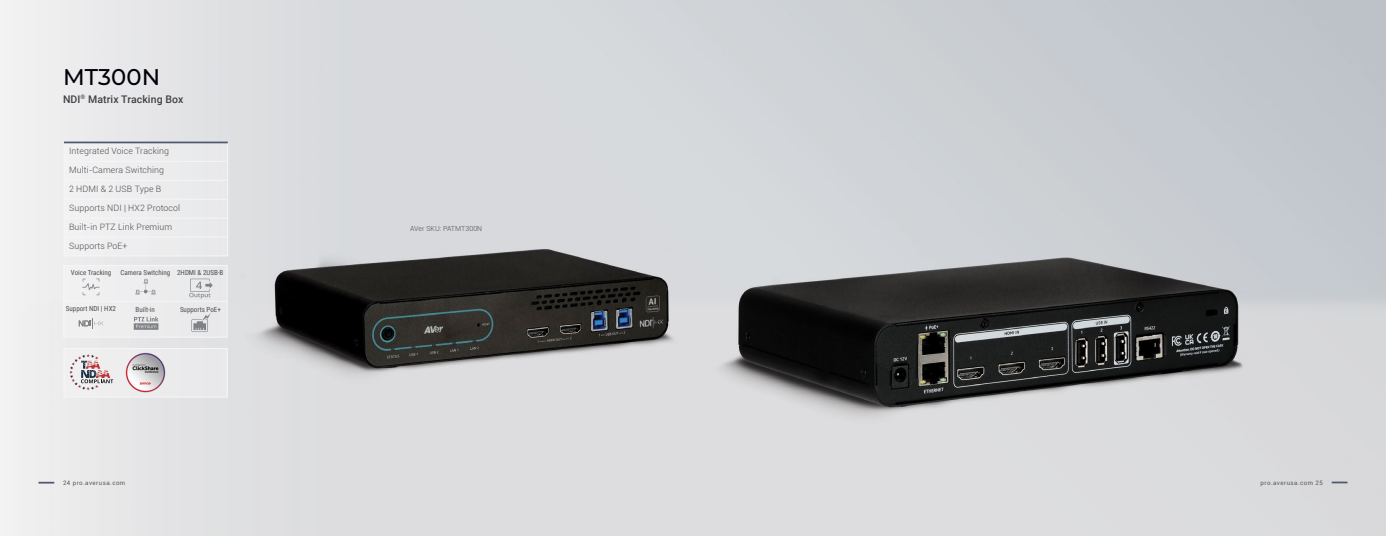
<style>
.page{position:relative;width:1386px;height:536px;background:#fff}
.page>*{position:absolute;margin:0;border:0;box-sizing:border-box;transform-origin:0 0}
.t1{font:500 22.75px "Montserrat";color:#00000a}
.t2{font:500 10.5px "Roboto";letter-spacing:.01em;color:#414042}
.t3{font:300 8.75px/18.9px "Roboto";letter-spacing:.01em;color:#4d4d4f}
.t4{font:7px "Roboto Condensed";color:#4d4d4f}
.t5{font:300 7px "Roboto";letter-spacing:.01em;color:#4d4d4f}
.t6{font:6.12px "Roboto";letter-spacing:.075em;color:#58595b}
</style>
<div class="page">
<img style="left:0;top:0;width:1386px;height:536px">
<svg style="left:39px;top:481px;width:15px;height:2px"></svg>
<svg style="left:1332px;top:481px;width:16px;height:2px"></svg>
<div style="left:64px;top:141px;width:164px;height:115px;background:#edeeef"></div>
<hr style="left:64px;top:180px;width:164px;height:1px;background:#f6f6f6">
<hr style="left:64px;top:199px;width:164px;height:1px;background:#f6f6f6">
<hr style="left:64px;top:218px;width:164px;height:1px;background:#f6f6f6">
<hr style="left:64px;top:237px;width:164px;height:1px;background:#f6f6f6">
<hr style="left:64px;top:256px;width:164px;height:1px;background:#f6f6f6">
<svg style="left:228px;top:143px;width:1px;height:113px"></svg>
<hr style="left:64px;top:161px;width:164px;height:1px;background:#f6f6f6">
<hr style="left:64px;top:141px;width:164px;height:2px;background:#50586f">
<div style="left:64px;top:265px;width:163px;height:72px;background:#ecedee"></div>
<hr style="left:64px;top:301px;width:163px;height:1px;background:#f6f6f6">
<svg style="left:82px;top:278px;width:18px;height:17px"></svg>
<svg style="left:191px;top:313px;width:20px;height:19px"></svg>
<svg style="left:189px;top:278px;width:24px;height:20px"></svg>
<svg style="left:135px;top:278px;width:21px;height:16px"></svg>
<svg style="left:79px;top:318px;width:25px;height:11px"></svg>
<svg style="left:134px;top:316px;width:25px;height:14px"></svg>
<div style="left:64px;top:348px;width:163px;height:49px;background:#eaeaec"></div>
<div style="left:64px;top:348px;width:163px;height:49px;border:1px solid #f6f6f6"></div>
<svg style="left:69px;top:354px;width:44px;height:36px"></svg>
<img style="left:125px;top:352px;width:40px;height:40px">
<h1 class="t1" style="left:63px;top:61px;width:99px">MT300N</h1>
<p class="t2" style="left:63px;top:92px;width:122px">NDI<sup>®</sup> Matrix Tracking Box</p>
<p class="t3" style="left:69px;top:141px;width:112px">Integrated Voice Tracking<br>Multi-Camera Switching<br>2 HDMI &amp; 2 USB Type B<br>Supports NDI | HX2 Protocol<br>Built-in PTZ Link Premium<br>Supports PoE+</p>
<p class="t4" style="left:71px;top:268px;width:42px">Voice Tracking</p>
<p class="t4" style="left:121px;top:268px;width:104px">Camera Switching 2HDMI &amp; 2USB-B</p>
<p class="t4" style="left:66px;top:304px;width:52px">Support NDI | HX2</p>
<p class="t4" style="left:136px;top:304px;width:21px">Built-in</p>
<p class="t4" style="left:180px;top:304px;width:42px">Supports PoE+</p>
<p class="t5" style="left:410px;top:224px;width:74px">AVer SKU: PATMT300N</p>
<p class="t6" style="left:63px;top:478px;width:64px">24 pro.averusa.com</p>
<p class="t6" style="left:1261px;top:478px;width:64px">pro.averusa.com 25</p>
</div>
